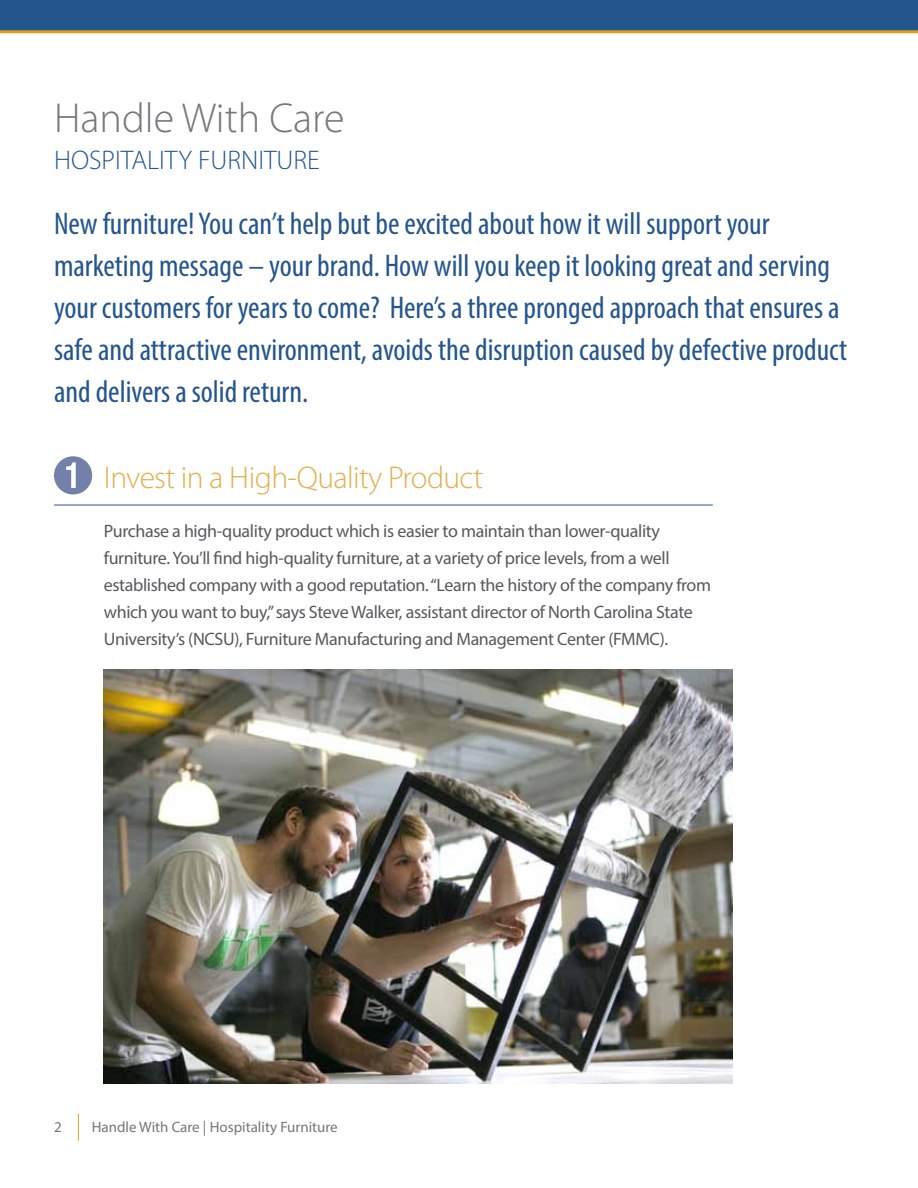
<style>
.page{position:relative;width:918px;height:1188px;background:#fff}
.page>*{position:absolute;margin:0;border:0;box-sizing:border-box;transform-origin:0 0}
.t1{font:300 42px "Myriad Pro";color:#777679}
.t2{font:condensed 31.5px/42px "Myriad Pro";color:#24558d}
.t3{font:300 31.5px "Myriad Pro";letter-spacing:-.02em;color:#e1b04e}
.t4{font:300 27px "Myriad Pro";color:#24558d}
.t5{font:18px/27px "Myriad Pro";letter-spacing:-.02em;color:#58595b}
.t6{font:15px "Myriad Pro";color:#777679}
</style>
<div class="page">
<svg style="left:78px;top:1114px;width:1px;height:27px"></svg>
<div style="left:0;top:0;width:918px;height:30px;background:#24558d"></div>
<hr style="left:0;top:30px;width:918px;height:3px;background:#dba123">
<hr style="left:54px;top:505px;width:659px;height:1px;background:#24558d">
<svg style="left:54px;top:456px;width:38px;height:38px"></svg>
<img style="left:104px;top:669px;width:628px;height:415px">
<h1 class="t1" style="left:54px;top:93px;width:292px">Handle With Care</h1>
<h3 class="t4" style="left:54px;top:143px;width:267px">HOSPITALITY FURNITURE</h3>
<p class="t2" style="left:54px;top:202px;width:795px">New furniture! You can’t help but be excited about how it will support your marketing message – your brand. How will you keep it looking great and serving your customers for years to come? Here’s a three pronged approach that ensures a safe and attractive environment, avoids the disruption caused by defective product and delivers a solid return.</p>
<h2 class="t3" style="left:104px;top:458px;width:381px">Invest in a High-Quality Product</h2>
<p class="t5" style="left:104px;top:517px;width:609px">Purchase a high-quality product which is easier to maintain than lower-quality furniture. You’ll find high-quality furniture, at a variety of price levels, from a well established company with a good reputation. “Learn the history of the company from which you want to buy,” says Steve Walker, assistant director of North Carolina State University’s (NCSU), Furniture Manufacturing and Management Center (FMMC).</p>
<p class="t6" style="left:54px;top:1117px;width:9px">2</p>
<p class="t6" style="left:92px;top:1117px;width:247px">Handle With Care | Hospitality Furniture</p>
</div>
